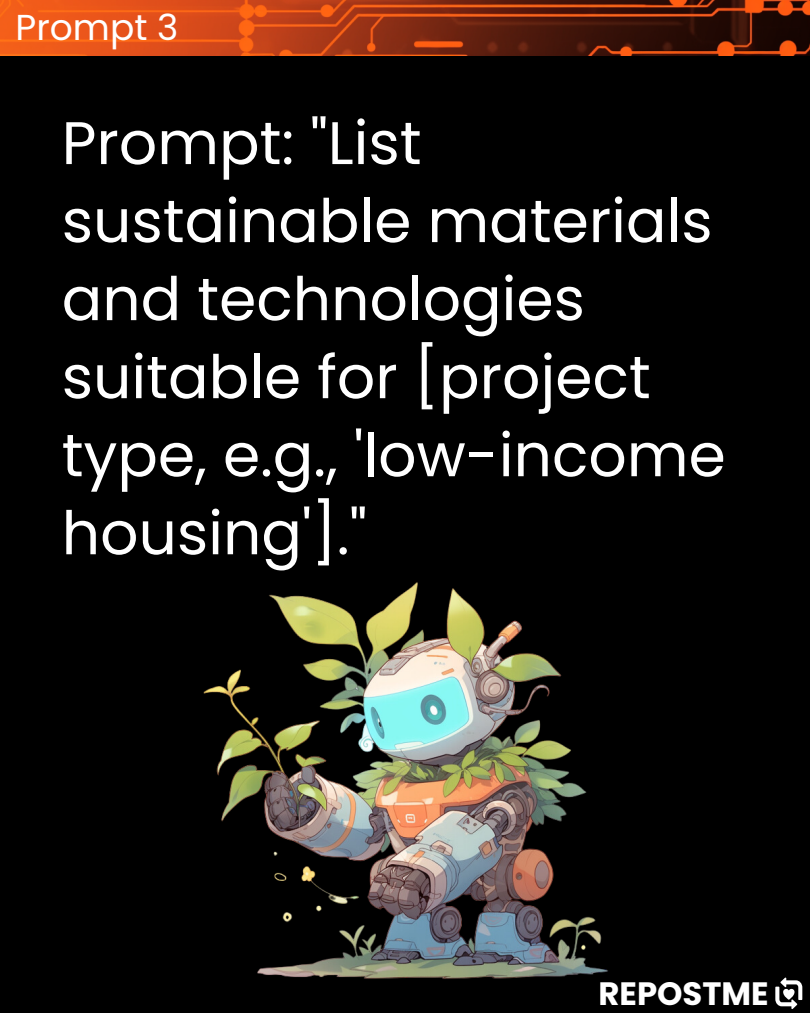
<style>
.page{position:relative;width:810px;height:1013px;background:#fff}
.page>*{position:absolute;margin:0;border:0;box-sizing:border-box;transform-origin:0 0}
.t1{font:60px/78px "Poppins";color:#fff}
.t2{font:36px "Poppins";color:#fff}
.t3{font:700 32.3px "Poppins";color:#fff}
</style>
<div class="page">
<div style="left:0;top:0;width:810px;height:1012px;background:#000"></div>
<img style="left:0;top:0;width:810px;height:55px">
<svg style="left:775px;top:977px;width:27px;height:32px"></svg>
<img style="left:203px;top:582px;width:405px;height:397px">
<p class="t2" style="left:16px;top:2px;width:164px">Prompt 3</p>
<p class="t1" style="left:62px;top:104px;width:666px">Prompt: "List sustainable materials and technologies suitable for [project type, e.g., 'low-income housing']."</p>
<p class="t3" style="left:598px;top:970px;width:172px">REPOSTME</p>
</div>
